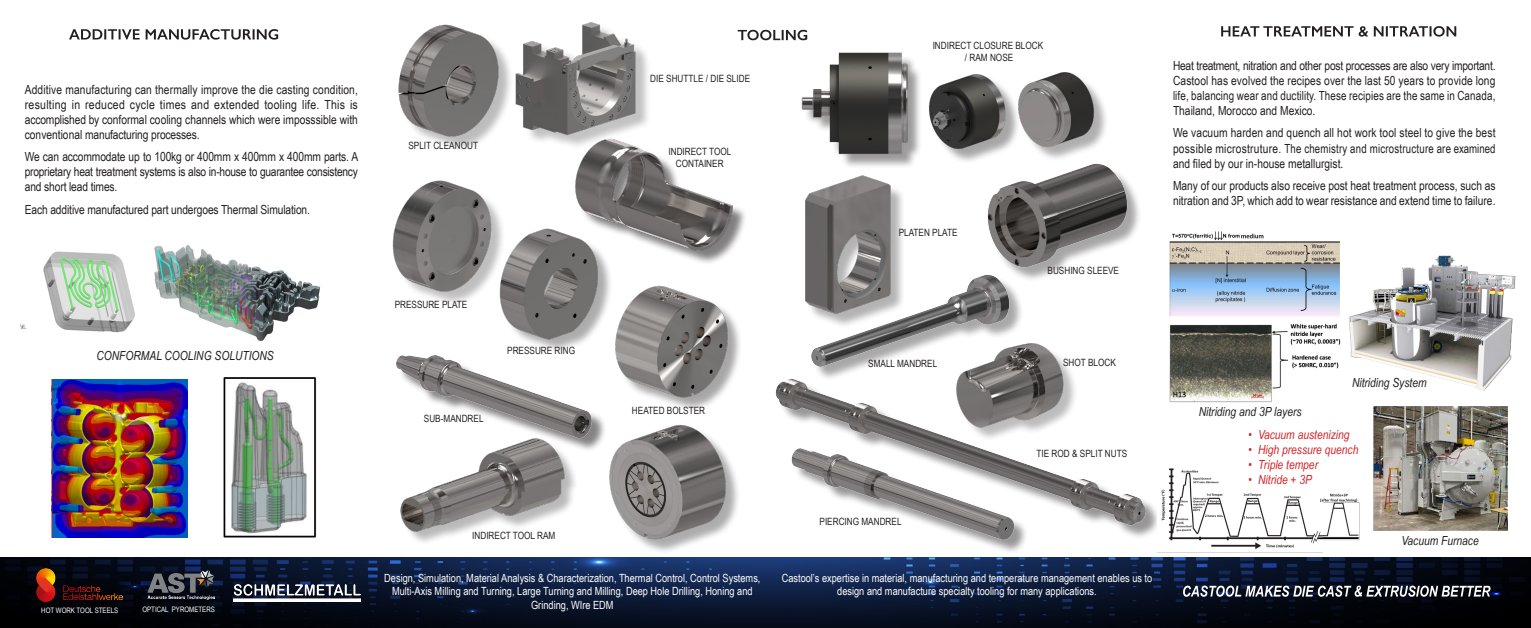
<style>
.page{position:relative;width:1531px;height:628px;background:#fff}
.page>*{position:absolute;margin:0;border:0;box-sizing:border-box;transform-origin:0 0}
.t1{font:12.5px/15px "Arial Narrow";color:#231f20;text-align:justify}
.t2{font:italic 12.5px "Arial Narrow";color:#231f20}
.t3{font:italic 12.5px "Arial Narrow";color:#d1232a}
.t4{font:11.25px/13.5px "Arial Narrow";color:#fff;text-align:center}
.t5{font:10px "Arial Narrow";color:#231f20}
.t6{font:7.5px "Arial Narrow";color:#fff}
</style>
<div class="page">
<img style="left:775px;top:378px;width:380px;height:159px">
<img style="left:0;top:557px;width:1531px;height:70px">
<svg style="left:1221px;top:26px;width:235px;height:11px"></svg>
<svg style="left:738px;top:30px;width:69px;height:10px"></svg>
<svg style="left:69px;top:29px;width:209px;height:11px"></svg>
<svg style="left:1183px;top:585px;width:307px;height:11px"></svg>
<img style="left:147px;top:565px;width:67px;height:34px">
<img style="left:223px;top:377px;width:93px;height:159px">
<img style="left:20px;top:251px;width:115px;height:82px">
<img style="left:1373px;top:406px;width:135px;height:123px">
<img style="left:1161px;top:468px;width:199px;height:81px">
<img style="left:1169px;top:231px;width:171px;height:86px">
<img style="left:1169px;top:323px;width:172px;height:80px">
<img style="left:1348px;top:255px;width:168px;height:135px">
<img style="left:154px;top:245px;width:167px;height:96px">
<div style="left:518px;top:24px;width:133px;height:125px;background:#231f20;opacity:.27"></div>
<img style="left:515px;top:22px;width:125px;height:116px">
<div style="left:401px;top:27px;width:113px;height:124px;background:#231f20;opacity:.3"></div>
<img style="left:398px;top:24px;width:108px;height:113px">
<div style="left:502px;top:231px;width:111px;height:122px;background:#231f20;opacity:.37"></div>
<img style="left:501px;top:228px;width:103px;height:113px">
<div style="left:577px;top:141px;width:171px;height:124px;background:#231f20;opacity:.57"></div>
<img style="left:573px;top:138px;width:165px;height:112px">
<img style="left:400px;top:465px;width:174px;height:75px">
<div style="left:398px;top:357px;width:208px;height:95px;background:#231f20;opacity:.56"></div>
<img style="left:396px;top:351px;width:203px;height:114px">
<div style="left:804px;top:55px;width:118px;height:114px;background:#231f20;opacity:.45"></div>
<img style="left:801px;top:52px;width:109px;height:109px">
<div style="left:931px;top:77px;width:90px;height:87px;background:#231f20;opacity:.4"></div>
<img style="left:928px;top:74px;width:77px;height:77px">
<div style="left:1021px;top:75px;width:87px;height:86px;background:#231f20;opacity:.36"></div>
<img style="left:1013px;top:72px;width:85px;height:78px">
<div style="left:807px;top:178px;width:98px;height:150px;background:#f9f9f9"></div>
<img style="left:805px;top:175px;width:97px;height:130px">
<div style="left:814px;top:277px;width:210px;height:105px;background:#231f20;opacity:.39"></div>
<img style="left:810px;top:264px;width:200px;height:118px">
<div style="left:989px;top:166px;width:152px;height:115px;background:#231f20;opacity:.4"></div>
<img style="left:971px;top:159px;width:164px;height:112px">
<img style="left:786px;top:432px;width:238px;height:128px">
<div style="left:617px;top:288px;width:126px;height:124px;background:#231f20;opacity:.4"></div>
<img style="left:612px;top:282px;width:119px;height:118px">
<div style="left:612px;top:426px;width:128px;height:128px;background:#231f20;opacity:.37"></div>
<img style="left:609px;top:425px;width:119px;height:117px">
<div style="left:395px;top:183px;width:111px;height:123px;background:#231f20;opacity:.29"></div>
<img style="left:392px;top:180px;width:107px;height:112px">
<div style="left:958px;top:345px;width:120px;height:96px;background:#231f20;opacity:.3"></div>
<img style="left:954px;top:330px;width:109px;height:108px">
<img style="left:51px;top:379px;width:136px;height:158px">
<img style="left:233px;top:584px;width:127px;height:16px">
<img style="left:36px;top:568px;width:87px;height:33px">
<p class="t1" style="left:25px;top:82px;width:335px">Additive manufacturing can thermally improve the die casting condition, resulting in reduced cycle times and extended tooling life. This is accomplished by conformal cooling channels which were imposssible with conventional manufacturing processes.</p>
<p class="t1" style="left:25px;top:149px;width:335px">We can accommodate up to 100kg or 400mm x 400mm x 400mm parts. A proprietary heat treatment systems is also in-house to guarantee consistency and short lead times.</p>
<p class="t1" style="left:25px;top:201px;width:287px">Each additive manufactured part undergoes Thermal Simulation.</p>
<p class="t2" style="left:97px;top:347px;width:179px">CONFORMAL COOLING SOLUTIONS</p>
<p class="t6" style="left:41px;top:604px;width:79px">HOT WORK TOOL STEELS</p>
<p class="t6" style="left:142px;top:603px;width:74px">OPTICAL PYROMETERS</p>
<p class="t5" style="left:408px;top:138px;width:71px">SPLIT CLEANOUT</p>
<p class="t5" style="left:395px;top:297px;width:74px">PRESSURE PLATE</p>
<p class="t5" style="left:424px;top:411px;width:61px">SUB-MANDREL</p>
<p class="t5" style="left:507px;top:342px;width:69px">PRESSURE RING</p>
<p class="t5" style="left:472px;top:527px;width:85px">INDIRECT TOOL RAM</p>
<p class="t5" style="left:650px;top:71px;width:101px">DIE SHUTTLE / DIE SLIDE</p>
<p class="t5" style="left:668px;top:143px;width:64px">INDIRECT TOOL</p>
<p class="t5" style="left:676px;top:155px;width:49px">CONTAINER</p>
<p class="t5" style="left:632px;top:402px;width:75px">HEATED BOLSTER</p>
<p class="t4" style="left:384px;top:570px;width:378px">Design, Simulation, Material Analysis &amp; Characterization, Thermal Control, Control Systems,<br>Multi-Axis Milling and Turning, Large Turning and Milling, Deep Hole Drilling, Honing and<br>Grinding, WIre EDM</p>
<p class="t5" style="left:933px;top:38px;width:112px">INDIRECT CLOSURE BLOCK</p>
<p class="t5" style="left:965px;top:50px;width:50px">/ RAM NOSE</p>
<p class="t5" style="left:899px;top:225px;width:60px">PLATEN PLATE</p>
<p class="t5" style="left:1047px;top:263px;width:73px">BUSHING SLEEVE</p>
<p class="t1" style="left:1173px;top:58px;width:324px">Heat treatment, nitration and other post processes are also very important.<br>Castool has evolved the recipes over the last 50 years to provide long life, balancing wear and ductility. These recipies are the same in Canada, Thailand, Morocco and Mexico.</p>
<p class="t1" style="left:1173px;top:125px;width:324px">We vacuum harden and quench all hot work tool steel to give the best possible microstruture. The chemistry and microstructure are examined and filed by our in-house metallurgist.</p>
<p class="t1" style="left:1173px;top:177px;width:324px">Many of our products also receive post heat treatment process, such as nitration and 3P, which add to wear resistance and extend time to failure.</p>
<p class="t5" style="left:868px;top:355px;width:70px">SMALL MANDREL</p>
<p class="t5" style="left:819px;top:514px;width:84px">PIERCING MANDREL</p>
<p class="t5" style="left:1063px;top:354px;width:54px">SHOT BLOCK</p>
<p class="t5" style="left:1036px;top:446px;width:92px">TIE ROD &amp; SPLIT NUTS</p>
<p class="t4" style="left:782px;top:570px;width:372px">Castool’s expertise in material, manufacturing and temperature management enables us to design and manufacture specialty tooling for many applications.</p>
<p class="t2" style="left:1199px;top:403px;width:104px">Nitriding and 3P layers</p>
<p class="t2" style="left:1352px;top:373px;width:76px">Nitriding System</p>
<p class="t3" style="left:1248px;top:425px;width:102px">• Vacuum austenizing</p>
<p class="t3" style="left:1248px;top:440px;width:111px">• High pressure quench</p>
<p class="t3" style="left:1248px;top:455px;width:71px">• Triple temper</p>
<p class="t3" style="left:1248px;top:470px;width:65px">• Nitride + 3P</p>
<p class="t2" style="left:1401px;top:531px;width:79px">Vacuum Furnace</p>
</div>
